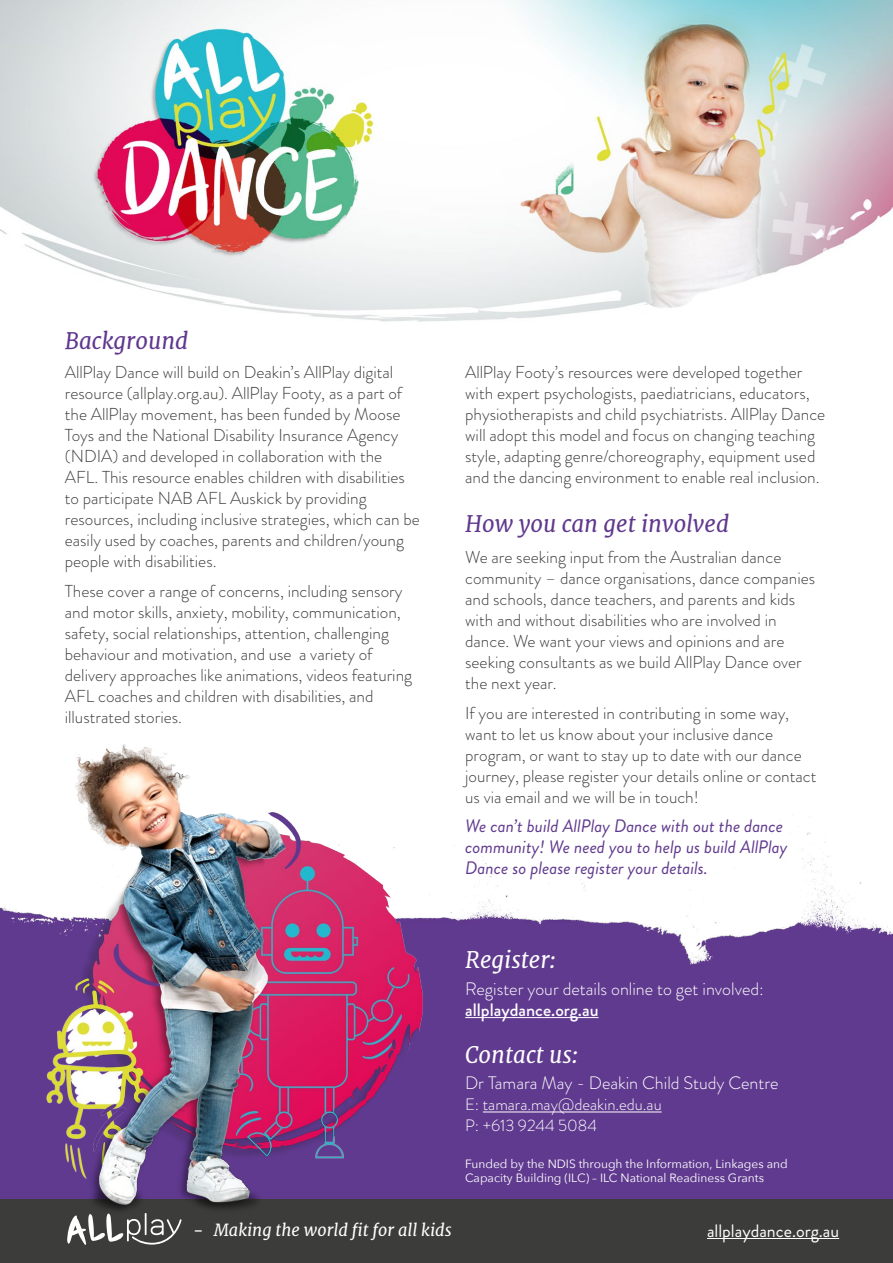
<style>
.page{position:relative;width:893px;height:1263px;background:#fff}
.page>*{position:absolute;margin:0;border:0;box-sizing:border-box;transform-origin:0 0}
.t1{font:italic 22.5px "Merriweather";color:#60388e}
.t2{font:italic 22.5px "Merriweather";color:#fff}
.t3{font:italic 18px/21px "Brandon Grotesque";color:#60398e}
.t4{font:300 18px "Brandon Grotesque";color:#fff}
.t5{font:500 18px "Brandon Grotesque";color:#fff}
.t6{font:18px "Brandon Grotesque";color:#fff}
.t7{font:300 17.25px/21px "Brandon Grotesque";color:#3c3c3b}
.t8{font:300 16.5px/21px "Brandon Grotesque";color:#fff}
.t9{font:italic 16.5px "Merriweather";color:#fff}
.t10{font:12px/14.4px "Avenir Next";color:#fff}
.s1{font-style:normal}
</style>
<div class="page">
<img style="left:0;top:816px;width:893px;height:383px">
<img style="left:0;top:0;width:893px;height:322px">
<hr style="left:483px;top:1111px;width:179px;height:1px;background:#fff">
<hr style="left:465px;top:1017px;width:134px;height:1px;background:#fff">
<div style="left:0;top:1199px;width:893px;height:64px;background:#3c3c3b"></div>
<hr style="left:707px;top:1238px;width:132px;height:1px;background:#fff">
<svg style="left:67px;top:1236px;width:106px;height:9px"></svg>
<img style="left:10px;top:744px;width:437px;height:492px">
<h1 class="t1" style="left:65px;top:326px;width:125px">Background</h1>
<p class="t7" style="left:65px;top:362px;width:357px">AllPlay Dance will build on Deakin’s AllPlay digital resource (allplay.org.au). AllPlay Footy, as a part of the AllPlay movement, has been funded by Moose Toys and the National Disability Insurance Agency (NDIA) and developed in collaboration with the AFL. This resource enables children with disabilities to participate NAB AFL Auskick by providing resources, including inclusive strategies, which can be easily used by coaches, parents and children/young people with disabilities.</p>
<p class="t7" style="left:65px;top:580px;width:349px">These cover a range of concerns, including sensory and motor skills, anxiety, mobility, communication, safety, social relationships, attention, challenging behaviour and motivation, and use a variety of delivery approaches like animations, videos featuring AFL coaches and children with disabilities, and illustrated stories.</p>
<p class="t7" style="left:465px;top:362px;width:362px">AllPlay Footy’s resources were developed together with expert psychologists, paediatricians, educators, physiotherapists and child psychiatrists. AllPlay Dance will adopt this model and focus on changing teaching style, adapting genre/choreography, equipment used and the dancing environment to enable real inclusion.</p>
<h1 class="t1" style="left:465px;top:509px;width:265px">How you can get involved</h1>
<p class="t7" style="left:465px;top:547px;width:351px">We are seeking input from the Australian dance community – dance organisations, dance companies and schools, dance teachers, and parents and kids with and without disabilities who are involved in dance. We want your views and opinions and are seeking consultants as we build AllPlay Dance over the next year.</p>
<p class="t7" style="left:465px;top:702px;width:353px">If you are interested in contributing in some way, want to let us know about your inclusive dance program, or want to stay up to date with our dance journey, please register your details online or contact us via email and we will be in touch!</p>
<p class="t3" style="left:465px;top:816px;width:324px">We can’t build AllPlay Dance with out the dance community! We need you to help us build AllPlay<br>Dance so please register your details.</p>
<h1 class="t2" style="left:465px;top:945px;width:92px">Register:</h1>
<p class="t4" style="left:465px;top:976px;width:300px">Register your details online to get involved:</p>
<p class="t5" style="left:465px;top:997px;width:135px">allplaydance.org.au</p>
<h1 class="t2" style="left:465px;top:1040px;width:114px">Contact us:</h1>
<p class="t4" style="left:465px;top:1071px;width:315px">Dr Tamara May - Deakin Child Study Centre</p>
<p class="t8" style="left:465px;top:1094px;width:198px">E: tamara.may@deakin.edu.au<br>P: +613 9244 5084</p>
<p class="t10" style="left:465px;top:1156px;width:324px">Funded by the NDIS through the Information, Linkages and<br>Capacity Building (ILC) – ILC National Readiness Grants</p>
<p class="t9" style="left:193px;top:1219px;width:260px"><span class="s1">-</span> Making the world fit for all kids</p>
<p class="t6" style="left:707px;top:1218px;width:134px">allplaydance.org.au</p>
</div>
